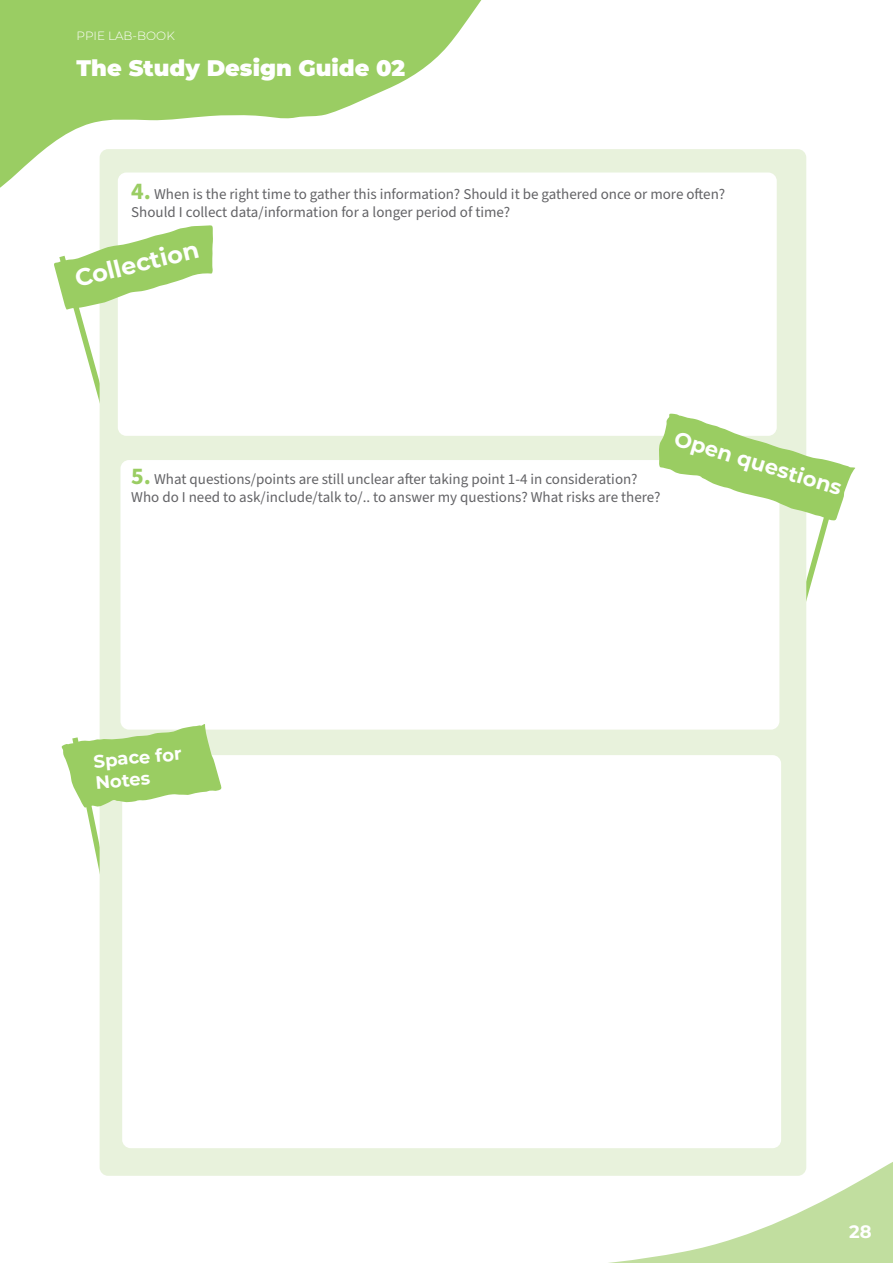
<style>
.page{position:relative;width:893px;height:1263px;background:#fff}
.page>*{position:absolute;margin:0;border:0;box-sizing:border-box;transform-origin:0 0}
.Überschrift12ptBold{font:700 24px "Montserrat";color:#fff}
.t1{font:900 22.5px "Montserrat";color:#fff}
.Überschrift12ptBold-2{font:700 21px "Montserrat";color:#fff}
.Überschrift12ptBold-3{font:700 18px "Montserrat";color:#fff}
.Fließtext{font:15px "Source Sans Pro";color:#636366}
.t2{font:300 12px "Montserrat";color:#fff}
.s1{font-family:"Source Sans Variable";font-size:24px;color:#9acd63}
</style>
<div class="page">
<svg style="left:0;top:0;width:482px;height:225px;fill:#9acd63"></svg>
<svg style="left:608px;top:941px;width:285px;height:322px"></svg>
<div style="left:100px;top:149px;width:706px;height:1027px;background:#e8f2dc;border-radius:9px"></div>
<div style="left:122px;top:755px;width:659px;height:393px;background:#fff;border-radius:9px"></div>
<div style="left:120px;top:460px;width:659px;height:270px;background:#fff;border-radius:9px"></div>
<div style="left:118px;top:173px;width:659px;height:263px;background:#fff;border-radius:9px"></div>
<svg style="left:54px;top:225px;width:159px;height:188px"></svg>
<svg style="left:659px;top:413px;width:196px;height:215px"></svg>
<svg style="left:62px;top:724px;width:160px;height:173px"></svg>
<p class="t2" style="left:77px;top:28px;width:100px">PPIE LAB-BOOK</p>
<p class="t1" style="left:77px;top:51px;width:330px">The Study Design Guide 02</p>
<p class="Fließtext" style="left:131px;top:184px;width:595px"><span class="s1">4.</span> When is the right time to gather this information? Should it be gathered once or more often?</p>
<p class="Fließtext" style="left:131px;top:202px;width:381px">Should I collect data/information for a longer period of time?</p>
<p class="Überschrift12ptBold" style="left:71px;top:262px;width:128px;rotate:-14deg">Collection</p>
<p class="Fließtext" style="left:131px;top:469px;width:508px"><span class="s1">5.</span> What questions/points are still unclear after taking point 1-4 in consideration?</p>
<p class="Fließtext" style="left:131px;top:487px;width:531px">Who do I need to ask/include/talk to/.. to answer my questions? What risks are there?</p>
<p class="Überschrift12ptBold-2" style="left:679px;top:423px;width:176px;rotate:17deg">Open questions</p>
<p class="Überschrift12ptBold-3" style="left:93px;top:748px;width:90px;rotate:-5deg">Space for</p>
<p class="Überschrift12ptBold-3" style="left:94px;top:770px;width:56px;rotate:-5deg">Notes</p>
<p class="Überschrift12ptBold-3" style="left:849px;top:1218px;width:24px">28</p>
</div>
